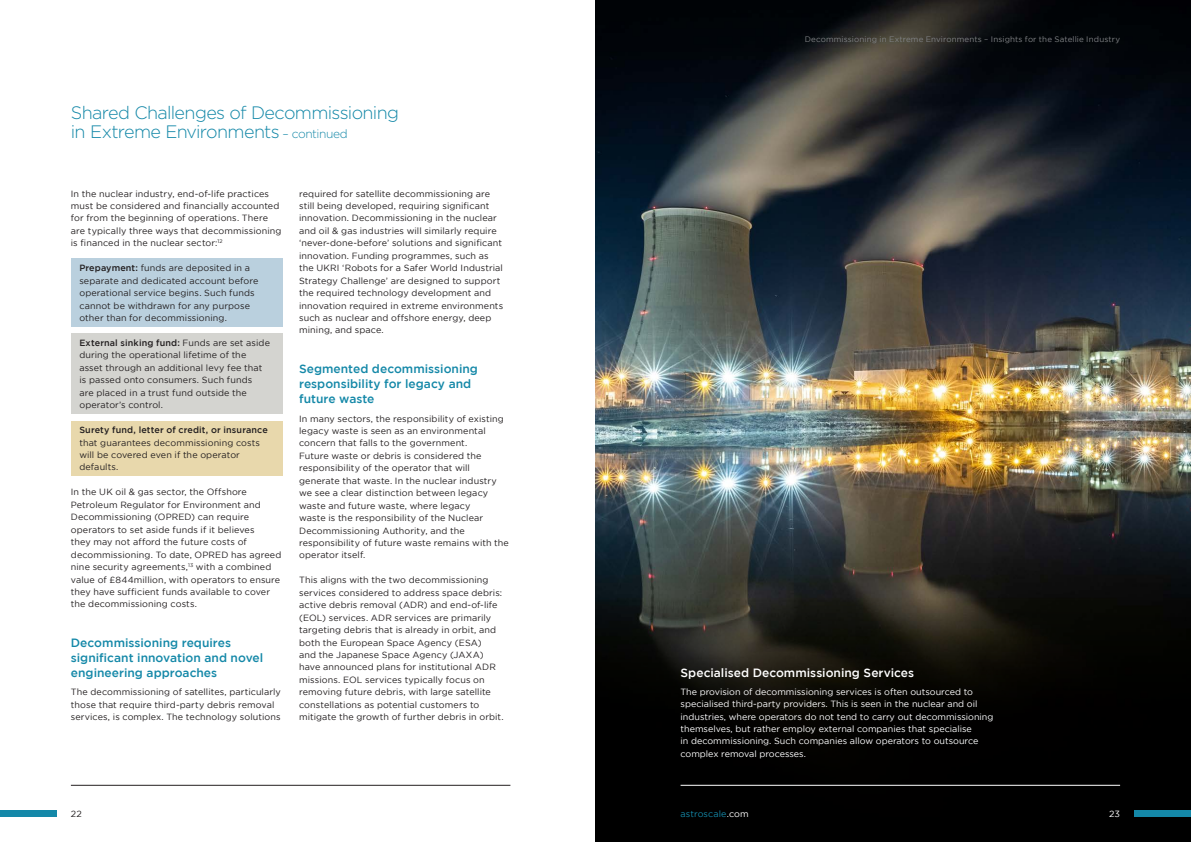
<style>
.page{position:relative;width:1191px;height:842px;background:#fff}
.page>*{position:absolute;margin:0;border:0;box-sizing:border-box;transform-origin:0 0}
.t1{font:300 18px/19px "Gotham";letter-spacing:-.035em;color:#1488a8}
.t2{font:500 12px/15px "Gotham";color:#1488a8}
.t3{font:500 12px "Gotham";color:#fff}
.t4{font:9px/12.4px "Gotham";letter-spacing:.01em;color:#231f20}
.t5{font:9px/12.4px "Gotham";color:#fff}
.t6{font:500 9px "Gotham";letter-spacing:.015em;color:#231f20}
.t7{font:9px "Gotham";letter-spacing:.01em;color:#1488a8}
.t8{font:8px "Gotham";letter-spacing:.015em;color:#808285}
.s1{font-size:12px}
.s2{font-weight:500}
.s3{color:#fff}
</style>
<div class="page">
<hr style="left:71px;top:785px;width:439px;height:1px;background:#231f20">
<img style="left:595px;top:0;width:596px;height:600px">
<div style="left:71px;top:258px;width:211px;height:68px;background:#bad0de"></div>
<div style="left:71px;top:333px;width:211px;height:81px;background:#d4d4d0"></div>
<div style="left:71px;top:421px;width:211px;height:55px;background:#e8d8ac"></div>
<svg style="left:595px;top:600px;width:596px;height:242px;background:#080805"></svg>
<hr style="left:680px;top:785px;width:440px;height:1px;background:#fff">
<div style="left:0;top:810px;width:57px;height:7px;background:#1488a8"></div>
<div style="left:1134px;top:810px;width:57px;height:7px;background:#1488a8"></div>
<h1 class="t1" style="left:71px;top:103px;width:330px">Shared Challenges of Decommissioning in Extreme Environments <span class="s1">– continued</span></h1>
<p class="t4" style="left:71px;top:187px;width:212px">In the nuclear industry, end-of-life practices must be considered and financially accounted for from the beginning of operations. There are typically three ways that decommissioning is financed in the nuclear sector:<sup>12</sup></p>
<p class="t4" style="left:79px;top:262px;width:180px"><span class="s2">Prepayment:</span> funds are deposited in a separate and dedicated account before operational service begins. Such funds cannot be withdrawn for any purpose other than for decommissioning.</p>
<p class="t4" style="left:79px;top:336px;width:192px"><span class="s2">External sinking fund:</span> Funds are set aside during the operational lifetime of the asset through an additional levy fee that is passed onto consumers. Such funds<br>are placed in a trust fund outside the operator’s control.</p>
<p class="t6" style="left:79px;top:425px;width:190px">Surety fund, letter of credit, or insurance</p>
<p class="t4" style="left:79px;top:436px;width:182px">that guarantees decommissioning costs will be covered even if the operator defaults.</p>
<p class="t4" style="left:71px;top:486px;width:212px">In the UK oil &amp; gas sector, the Offshore Petroleum Regulator for Environment and Decommissioning (OPRED) can require operators to set aside funds if it believes<br>they may not afford the future costs of decommissioning. To date, OPRED has agreed nine security agreements,<sup>13</sup> with a combined value of £844million, with operators to ensure they have sufficient funds available to cover the decommissioning costs.</p>
<h2 class="t2" style="left:71px;top:635px;width:194px">Decommissioning requires significant innovation and novel engineering approaches</h2>
<p class="t4" style="left:71px;top:686px;width:211px">The decommissioning of satellites, particularly those that require third-party debris removal services, is complex. The technology solutions</p>
<p class="t4" style="left:299px;top:187px;width:206px">required for satellite decommissioning are still being developed, requiring significant innovation. Decommissioning in the nuclear and oil &amp; gas industries will similarly require ‘never-done-before’ solutions and significant innovation. Funding programmes, such as the UKRI ‘Robots for a Safer World Industrial Strategy Challenge’ are designed to support the required technology development and innovation required in extreme environments such as nuclear and offshore energy, deep mining, and space.</p>
<h2 class="t2" style="left:299px;top:361px;width:180px">Segmented decommissioning responsibility for legacy and future waste</h2>
<p class="t4" style="left:299px;top:412px;width:211px">In many sectors, the responsibility of existing legacy waste is seen as an environmental concern that falls to the government.<br>Future waste or debris is considered the responsibility of the operator that will generate that waste. In the nuclear industry we see a clear distinction between legacy waste and future waste, where legacy<br>waste is the responsibility of the Nuclear Decommissioning Authority, and the responsibility of future waste remains with the operator itself.</p>
<p class="t4" style="left:299px;top:574px;width:206px">This aligns with the two decommissioning services considered to address space debris: active debris removal (ADR) and end-of-life (EOL) services. ADR services are primarily targeting debris that is already in orbit, and both the European Space Agency (ESA)<br>and the Japanese Space Agency (JAXA) have announced plans for institutional ADR missions. EOL services typically focus on removing future debris, with large satellite constellations as potential customers to mitigate the growth of further debris in orbit.</p>
<p class="t4" style="left:71px;top:807px;width:13px">22</p>
<p class="t8" style="left:804px;top:35px;width:317px">Decommissioning in Extreme Environments – Insights for the Satellie Industry</p>
<h2 class="t3" style="left:680px;top:665px;width:235px">Specialised Decommissioning Services</h2>
<p class="t5" style="left:680px;top:685px;width:314px">The provision of decommissioning services is often outsourced to specialised third-party providers. This is seen in the nuclear and oil industries, where operators do not tend to carry out decommissioning themselves, but rather employ external companies that specialise<br>in decommissioning. Such companies allow operators to outsource complex removal processes.</p>
<p class="t7" style="left:680px;top:809px;width:70px">astroscale<span class="s3">.com</span></p>
<p class="t5" style="left:1109px;top:807px;width:13px">23</p>
</div>
